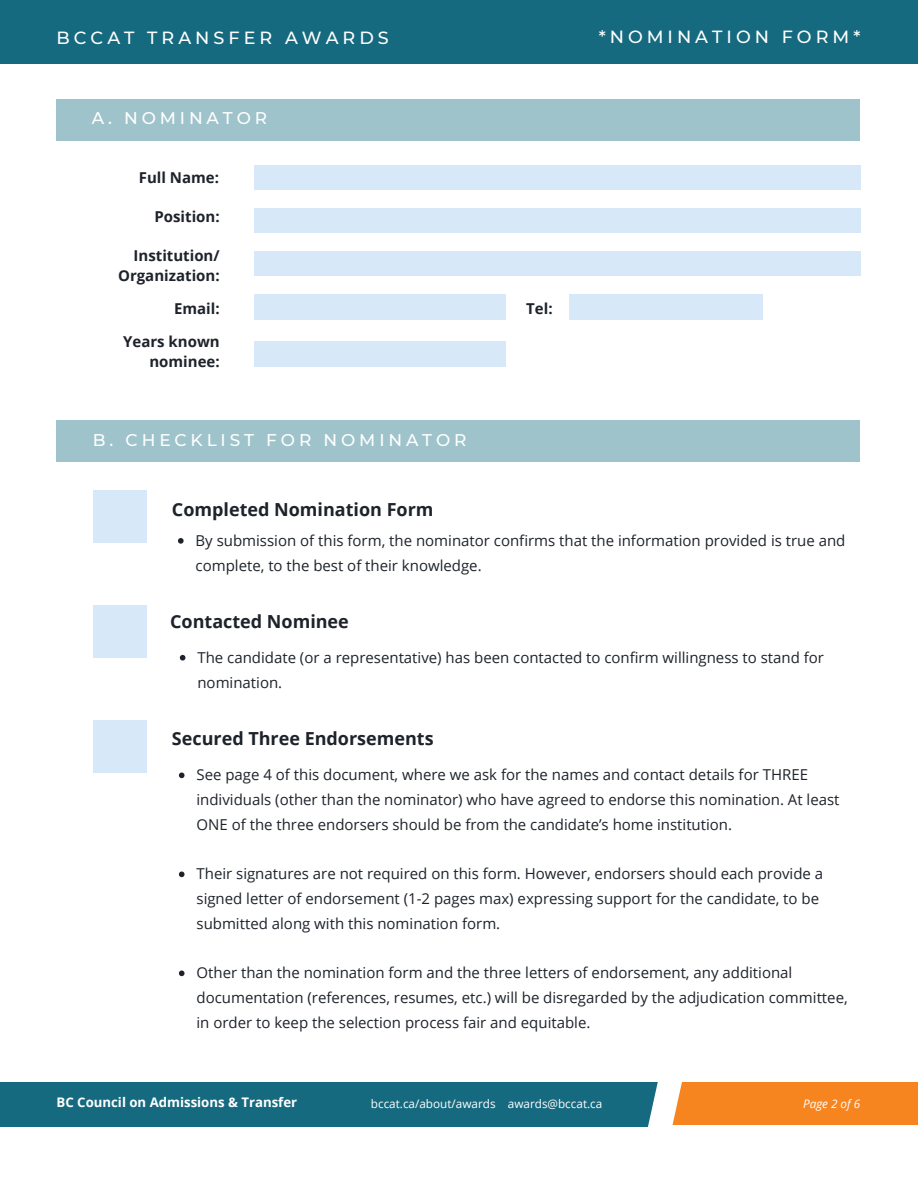
<style>
.page{position:relative;width:918px;height:1188px;background:#fff}
.page>*{position:absolute;margin:0;border:0;box-sizing:border-box;transform-origin:0 0}
.t1{font:700 18px "Open Sans";color:#1e232b}
.t2{font:500 17.55px "Montserrat";letter-spacing:.225em;color:#fff}
.t3{font:500 16.95px "Montserrat";letter-spacing:.23em;color:#fff}
.t4{font:15px/24.8px "Open Sans";color:#1e232b}
.t5{font:700 15px/20.2px "Open Sans";color:#1e232b;text-align:right}
.t6{font:700 13.2px "Open Sans";color:#fff}
.t7{font:11.7px "Open Sans";color:#fff}
.t8{font:italic 11.7px "Open Sans";color:#fff}
</style>
<div class="page">
<div style="left:57px;top:421px;width:803px;height:41px;background:#9fc3cb"></div>
<div style="left:93px;top:721px;width:54px;height:52px;background:#d7e9f8"></div>
<svg style="left:178px;top:538px;width:6px;height:6px"></svg>
<svg style="left:179px;top:773px;width:6px;height:5px"></svg>
<svg style="left:179px;top:872px;width:6px;height:5px"></svg>
<svg style="left:179px;top:971px;width:6px;height:5px"></svg>
<svg style="left:180px;top:655px;width:5px;height:6px"></svg>
<div style="left:93px;top:605px;width:54px;height:53px;background:#d7e9f8"></div>
<div style="left:93px;top:490px;width:54px;height:52px;background:#d7e9f8"></div>
<div style="left:0;top:1082px;width:663px;height:45px;background:#166a80"></div>
<div style="left:660px;top:1082px;width:258px;height:43px;background:#f6841f"></div>
<svg style="left:648px;top:1082px;width:34px;height:45px"></svg>
<div style="left:0;top:0;width:918px;height:64px;background:#166a80"></div>
<div style="left:57px;top:99px;width:803px;height:42px;background:#9fc3cb"></div>
<div style="left:254px;top:165px;width:606px;height:24px;background:#d7e9f8"></div>
<div style="left:254px;top:251px;width:606px;height:25px;background:#d7e9f8"></div>
<div style="left:254px;top:341px;width:252px;height:26px;background:#d7e9f8"></div>
<div style="left:254px;top:295px;width:252px;height:25px;background:#d7e9f8"></div>
<div style="left:569px;top:295px;width:193px;height:25px;background:#d7e9f8"></div>
<div style="left:254px;top:208px;width:606px;height:24px;background:#d7e9f8"></div>
<h2 class="t2" style="left:57px;top:27px;width:334px">BCCAT TRANSFER AWARDS</h2>
<p class="t2" style="left:599px;top:26px;width:263px">*NOMINATION FORM*</p>
<h2 class="t3" style="left:92px;top:108px;width:177px">A. NOMINATOR</h2>
<p class="t5" style="left:139px;top:167px;width:82px">Full Name:</p>
<p class="t5" style="left:154px;top:207px;width:67px">Position:</p>
<p class="t5" style="left:118px;top:245px;width:103px">Institution/<br>Organization:</p>
<h5 class="t5" style="left:174px;top:298px;width:47px">Email:</h5>
<p class="t5" style="left:526px;top:298px;width:28px">Tel:</p>
<p class="t5" style="left:123px;top:331px;width:98px">Years known nominee:</p>
<h1 class="t3" style="left:93px;top:429px;width:375px">B. CHECKLIST FOR NOMINATOR</h1>
<h1 class="t1" style="left:172px;top:497px;width:263px">Completed Nomination Form</h1>
<h1 class="t4" style="left:196px;top:528px;width:651px">By submission of this form, the nominator confirms that the information provided is true and complete, to the best of their knowledge.</h1>
<h3 class="t1" style="left:170px;top:609px;width:180px">Contacted Nominee</h3>
<h3 class="t4" style="left:197px;top:645px;width:628px">The candidate (or a representative) has been contacted to confirm willingness to stand for nomination.</h3>
<h3 class="t1" style="left:172px;top:726px;width:263px">Secured Three Endorsements</h3>
<h3 class="t4" style="left:197px;top:762px;width:645px">See page 4 of this document, where we ask for the names and contact details for THREE individuals (other than the nominator) who have agreed to endorse this nomination. At least<br>ONE of the three endorsers should be from the candidate’s home institution.</h3>
<h3 class="t4" style="left:197px;top:861px;width:628px">Their signatures are not required on this form. However, endorsers should each provide a signed letter of endorsement (1-2 pages max) expressing support for the candidate, to be submitted along with this nomination form.</h3>
<h3 class="t4" style="left:197px;top:960px;width:653px">Other than the nomination form and the three letters of endorsement, any additional documentation (references, resumes, etc.) will be disregarded by the adjudication committee, in order to keep the selection process fair and equitable.</h3>
<h2 class="t6" style="left:57px;top:1093px;width:242px">BC Council on Admissions &amp; Transfer</h2>
<p class="t7" style="left:371px;top:1095px;width:233px">bccat.ca/about/awards awards@bccat.ca</p>
<h1 class="t8" style="left:803px;top:1095px;width:59px">Page 2 of 6</h1>
</div>
